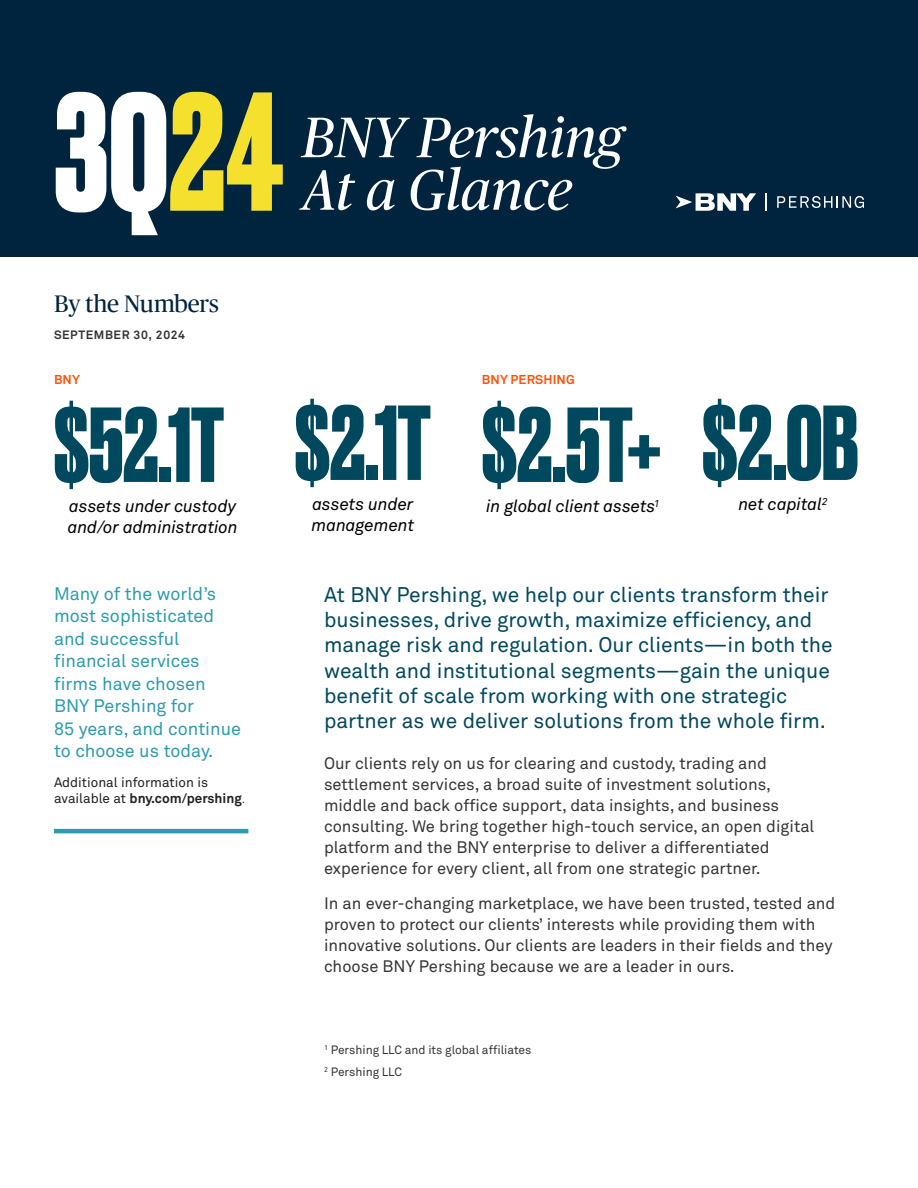
<style>
.page{position:relative;width:918px;height:1188px;background:#fff}
.page>*{position:absolute;margin:0;border:0;box-sizing:border-box;transform-origin:0 0}
.t1{font:700 157.95px "Druk";color:#fff}
.Body_Copy_9_12__5{font:700 100.05px "Druk";letter-spacing:-.01em;color:#00485e}
.t2{font:italic 57px/52.5px "Publico Pro";color:#fff}
.Subhead_14_16__30{font:24px "Publico Pro";letter-spacing:-.005em;color:#00243d}
.Text{font:21px/25.2px "Akkurat Pro";color:#00485e}
.Subhead_Level_1_Tag{font:18px/22.5px "Akkurat Pro";color:#2d9bad}
.Body_Copy_9_12__5-2{font:italic 17.4px/20.9px "Akkurat Pro";letter-spacing:-.005em;color:#000}
.Text-2{font:16.5px/21px "Akkurat Pro";color:#353535}
.Subhead_Level_1_Tag-2{font:13.5px/16.2px "Akkurat Pro";color:#231f20}
.t3{font:700 12.75px "Akkurat Pro";letter-spacing:.01em;color:#f9550d}
.Footnote{font:12px "Akkurat Pro";color:#353535}
.Subhead_Level_2{font:700 12px "Akkurat Pro";letter-spacing:.05em;color:#353535}
.s1{color:#f5e02e}
.s2{font-weight:700}
.s3{font-family:"Akkurat Light Pro"}
</style>
<div class="page">
<div style="left:0;top:0;width:918px;height:256px;background:#00243d"></div>
<hr style="left:54px;top:829px;width:194px;height:4px;background:#2d9bad">
<svg style="left:765px;top:193px;width:2px;height:18px"></svg>
<svg style="left:676px;top:193px;width:80px;height:18px"></svg>
<svg style="left:777px;top:196px;width:87px;height:12px"></svg>
<p class="t1" style="left:54px;top:44px;width:231px">3Q<span class="s1">24</span></p>
<p class="t2" style="left:302px;top:108px;width:323px">BNY Pershing<br>At a Glance</p>
<p class="Subhead_14_16__30" style="left:54px;top:287px;width:166px">By the Numbers</p>
<p class="Subhead_Level_2" style="left:54px;top:327px;width:133px">SEPTEMBER 30, 2024</p>
<p class="t3" style="left:54px;top:371px;width:28px">BNY</p>
<p class="Body_Copy_9_12__5" style="left:54px;top:376px;width:172px">$52.1T</p>
<p class="Body_Copy_9_12__5-2" style="left:68px;top:496px;width:172px">assets under custody and/or administration</p>
<p class="Subhead_Level_1_Tag" style="left:54px;top:583px;width:189px">Many of the world’s most sophisticated and successful financial services firms have chosen<br>BNY Pershing for<br>85 years, and continue to choose us today.</p>
<p class="Subhead_Level_1_Tag-2" style="left:54px;top:774px;width:193px">Additional information is available at <span class="s2">bny.com/pershing</span><span class="s3">.</span></p>
<p class="Body_Copy_9_12__5" style="left:295px;top:375px;width:138px">$2.1T</p>
<p class="Body_Copy_9_12__5-2" style="left:312px;top:494px;width:104px">assets under management</p>
<p class="t3" style="left:482px;top:371px;width:94px">BNY PERSHING</p>
<p class="Body_Copy_9_12__5" style="left:482px;top:376px;width:378px">$2.5T+ $2.0B</p>
<p class="Body_Copy_9_12__5-2" style="left:486px;top:496px;width:175px">in global client assets<sup>1</sup></p>
<p class="Body_Copy_9_12__5-2" style="left:738px;top:494px;width:91px">net capital<sup>2</sup></p>
<p class="Text" style="left:324px;top:583px;width:510px">At BNY Pershing, we help our clients transform their businesses, drive growth, maximize efficiency, and manage risk and regulation. Our clients—in both the wealth and institutional segments—gain the unique benefit of scale from working with one strategic partner as we deliver solutions from the whole firm.</p>
<p class="Text-2" style="left:324px;top:753px;width:492px">Our clients rely on us for clearing and custody, trading and settlement services, a broad suite of investment solutions, middle and back office support, data insights, and business consulting. We bring together high-touch service, an open digital platform and the BNY enterprise to deliver a differentiated experience for every client, all from one strategic partner.</p>
<p class="Text-2" style="left:324px;top:893px;width:513px">In an ever-changing marketplace, we have been trusted, tested and proven to protect our clients’ interests while providing them with innovative solutions. Our clients are leaders in their fields and they choose BNY Pershing because we are a leader in ours.</p>
<p class="Footnote" style="left:324px;top:1043px;width:209px"><sup>1</sup> Pershing LLC and its global affiliates</p>
<p class="Footnote" style="left:324px;top:1065px;width:79px"><sup>2</sup> Pershing LLC</p>
</div>
